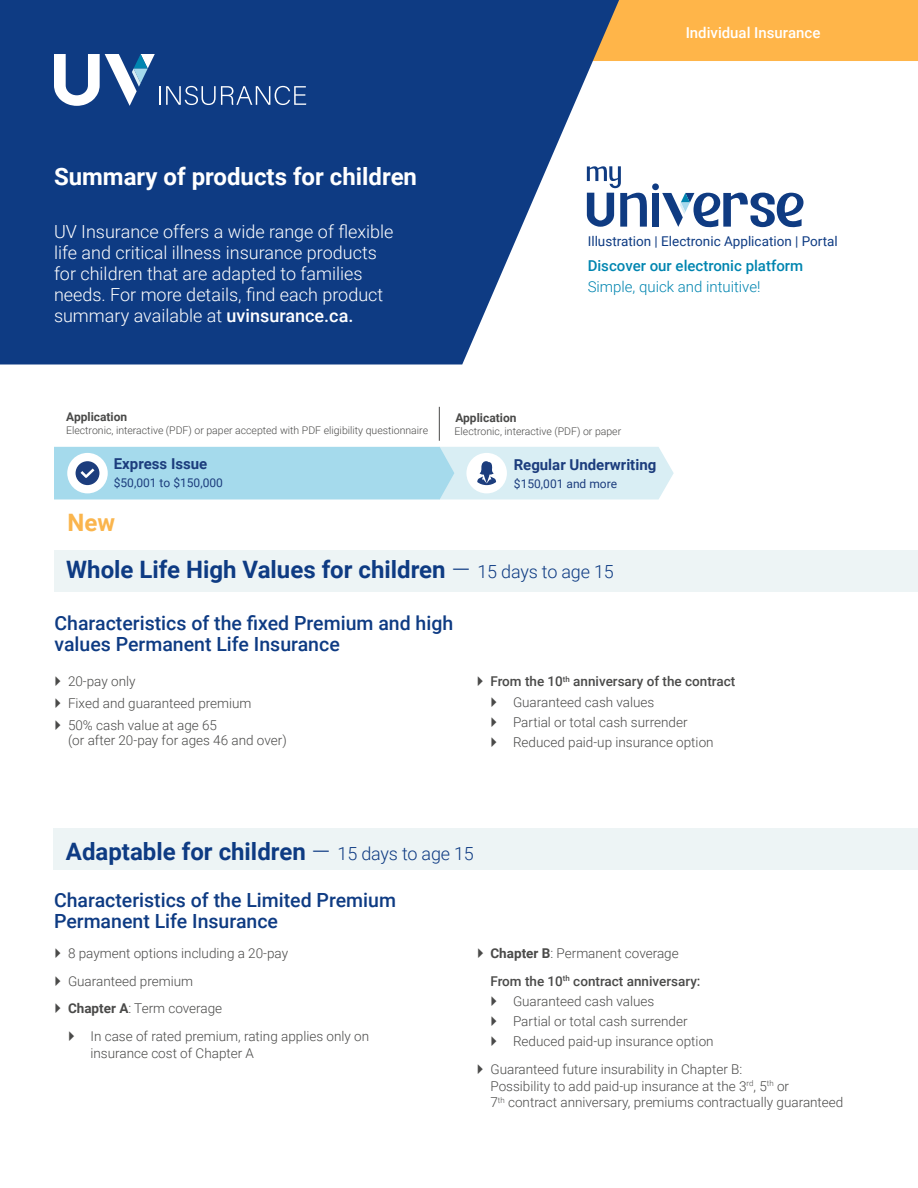
<style>
.page{position:relative;width:918px;height:1188px;background:#fff}
.page>*{position:absolute;margin:0;border:0;box-sizing:border-box;transform-origin:0 0}
.t1{font:700 24px "Roboto";color:#0e3b83}
.t2{font:700 24px "Roboto";color:#fff}
.t3{font:700 24px "Roboto";color:#fab54d}
.t4{font:500 19.5px/21px "Roboto";color:#0e3b83}
.t5{font:300 18px/21px "Roboto";color:#fff}
.t6{font:700 15px "Roboto";color:#1c3d7d}
.t7{font:500 15px "Roboto";color:#0085b0}
.t8{font:300 15px "Roboto";color:#0085b0}
.t9{font:500 15px "Roboto";color:#fff}
.t10{font:300 13.5px/20.2px "Roboto";color:#4a4a49}
.t11{font:500 13.5px/27.8px "Roboto";color:#4a4a49}
.t12{font:13.5px "Roboto";color:#0e3b83}
.t13{font:12px "Roboto";color:#1c3d7d}
.t14{font:700 12px "Roboto";color:#4a4a49}
.t15{font:300 10.5px "Roboto";color:#4a4a49}
.s1{font-weight:500}
.s2{font-weight:300}
.s3{font-weight:300;font-size:18px}
.s4{font-weight:700}
</style>
<div class="page">
<div style="left:572px;top:0;width:346px;height:61px;background:#ffb549"></div>
<svg style="left:0;top:0;width:619px;height:364px;background:#2c5392"></svg>
<div style="left:54px;top:550px;width:864px;height:42px;background:#edf4f5"></div>
<svg style="left:54px;top:447px;width:620px;height:52px;background:#b8dfed"></svg>
<hr style="left:439px;top:407px;width:1px;height:34px;background:#4a4a49">
<svg style="left:54px;top:54px;width:252px;height:52px"></svg>
<div style="left:652px;top:183px;width:7px;height:7px;background:#0f3b82;border-radius:50%"></div>
<div style="left:652px;top:193px;width:7px;height:34px;background:#0f3b82"></div>
<svg style="left:587px;top:166px;width:60px;height:61px"></svg>
<svg style="left:662px;top:193px;width:142px;height:34px"></svg>
<div style="left:54px;top:828px;width:864px;height:42px;background:#edf4f5"></div>
<p class="t9" style="left:686px;top:22px;width:136px">Individual Insurance</p>
<h1 class="t2" style="left:54px;top:159px;width:365px">Summary of products for children</h1>
<h3 class="t5" style="left:54px;top:221px;width:341px">UV Insurance offers a wide range of flexible life and critical illness insurance products for children that are adapted to families needs. For more details, find each product summary available at <span class="s1">uvinsurance.ca.</span></h3>
<p class="t12" style="left:588px;top:231px;width:252px">Illustration | Electronic Application | Portal</p>
<p class="t7" style="left:588px;top:255px;width:217px">Discover our electronic platform</p>
<p class="t8" style="left:588px;top:276px;width:174px">Simple, quick and intuitive!</p>
<p class="t14" style="left:66px;top:408px;width:63px">Application</p>
<p class="t15" style="left:66px;top:423px;width:363px">Electronic, interactive (PDF) or paper accepted with PDF eligibility questionnaire</p>
<p class="t14" style="left:455px;top:409px;width:63px">Application</p>
<p class="t15" style="left:455px;top:424px;width:168px">Electronic, interactive (PDF) or paper</p>
<p class="t6" style="left:114px;top:453px;width:95px">Express Issue</p>
<p class="t13" style="left:114px;top:474px;width:111px">$50,001 to $150,000</p>
<p class="t13" style="left:514px;top:476px;width:105px">$150,001 and more</p>
<p class="t6" style="left:514px;top:454px;width:144px">Regular Underwriting</p>
<h1 class="t3" style="left:68px;top:506px;width:49px">New</h1>
<h1 class="t1" style="left:66px;top:553px;width:549px">Whole Life High Values for children <span class="s2">—</span> <span class="s3">15 days to age 15</span></h1>
<h2 class="t4" style="left:55px;top:612px;width:400px">Characteristics of the fixed Premium and high values Permanent Life Insurance</h2>
<p class="t10" style="left:68px;top:670px;width:185px;line-height:21.8px">20-pay only<br>Fixed and guaranteed premium<br>50% cash value at age 65</p>
<p class="t10" style="left:68px;top:729px;width:220px">(or after 20-pay for ages 46 and over)</p>
<p class="t10" style="left:513px;top:671px;width:224px;text-indent:-23px"><span class="s1">From the 10</span><sup>th</sup> <span class="s1">anniversary of the contract<br></span>Guaranteed cash values<br>Partial or total cash surrender<br>Reduced paid-up insurance option</p>
<h1 class="t1" style="left:66px;top:835px;width:409px">Adaptable for children <span class="s2">—</span> <span class="s3">15 days to age 15</span></h1>
<h2 class="t4" style="left:54px;top:889px;width:344px">Characteristics of the Limited Premium<br>Permanent Life Insurance</h2>
<p class="t10" style="left:68px;top:939px;width:222px;line-height:27.8px">8 payment options including a 20-pay<br>Guaranteed premium<br><span class="s4">Chapter A</span>: Term coverage</p>
<p class="t10" style="left:91px;top:1028px;width:280px;line-height:16.5px">In case of rated premium, rating applies only on insurance cost of Chapter A</p>
<p class="t11" style="left:490px;top:939px;width:211px"><span class="s4">Chapter B</span><span class="s2">: Permanent coverage<br></span>From the 10<sup>th</sup> contract anniversary:</p>
<p class="t10" style="left:513px;top:991px;width:202px">Guaranteed cash values<br>Partial or total cash surrender<br>Reduced paid-up insurance option</p>
<p class="t10" style="left:490px;top:1061px;width:354px;line-height:16.5px">Guaranteed future insurability in Chapter B:<br>Possibility to add paid-up insurance at the 3<sup>rd</sup>, 5<sup>th</sup> or<br>7<sup>th</sup> contract anniversary, premiums contractually guaranteed</p>
</div>
